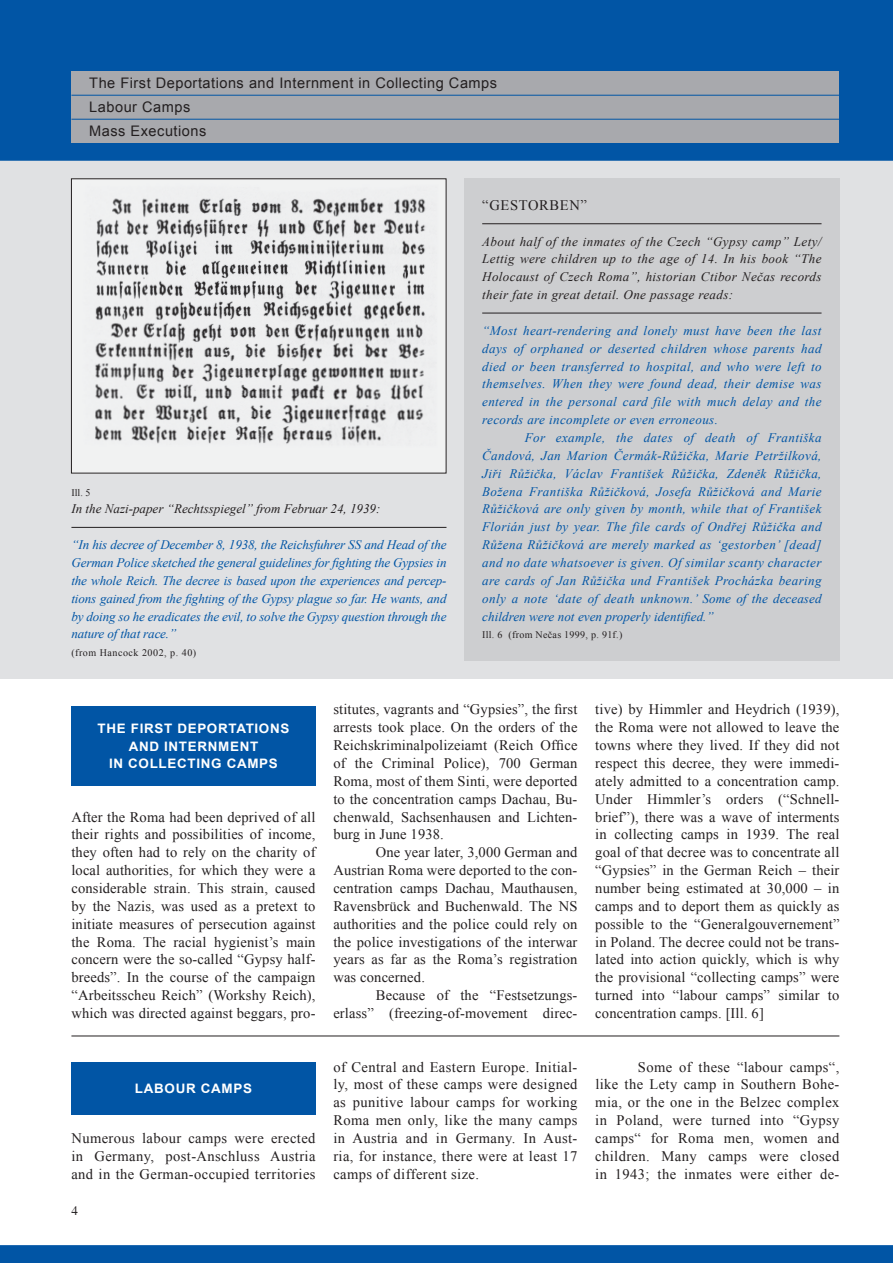
<style>
.page{position:relative;width:893px;height:1263px;background:#fff}
.page>*{position:absolute;margin:0;border:0;box-sizing:border-box;transform-origin:0 0}
.t1{font:14.55px/17.9px "Times New Roman";letter-spacing:.01em;color:#231f20;text-align:justify}
.t2{font:14.55px/24px "Arial";letter-spacing:.035em;color:#231f20}
.t3{font:14.55px "Times New Roman";letter-spacing:.045em;color:#231f20}
.t4{font:italic 13.05px/17.9px "Times New Roman";letter-spacing:.005em;color:#0155a5;text-align:justify}
.t5{font:italic 13.05px/17.9px "Times New Roman";color:#231f20;text-align:justify}
.t6{font:700 13.05px/17.5px "Arial";letter-spacing:.05em;color:#fff;text-align:center}
.t7{font:10.05px "Times New Roman";letter-spacing:.03em;color:#231f20}
</style>
<div class="page">
<div style="left:0;top:151px;width:893px;height:528px;background:#e0e1e3"></div>
<div style="left:0;top:0;width:893px;height:161px;background:#0155a5"></div>
<div style="left:0;top:1245px;width:893px;height:18px;background:#0155a5"></div>
<div style="left:71px;top:71px;width:768px;height:72px;background:#a8a9ad"></div>
<hr style="left:71px;top:95px;width:768px;height:1px;background:#0155a5">
<hr style="left:71px;top:119px;width:768px;height:1px;background:#0155a5">
<div style="left:71px;top:1062px;width:244px;height:52px;background:#0155a5"></div>
<hr style="left:71px;top:1036px;width:768px;height:1px;background:#231f20">
<div style="left:71px;top:706px;width:244px;height:80px;background:#0155a5"></div>
<img style="left:73px;top:181px;width:371px;height:290px">
<hr style="left:71px;top:527px;width:375px;height:1px;background:#231f20">
<div style="left:464px;top:179px;width:375px;height:482px;background:#cdced0"></div>
<hr style="left:482px;top:223px;width:339px;height:1px;background:#231f20">
<hr style="left:482px;top:313px;width:339px;height:1px;background:#231f20">
<p class="t2" style="left:89px;top:71px;width:409px">The First Deportations and I nternment in Collecting Camps<br>Labour Camps<br>Mass Executions</p>
<p class="t7" style="left:71px;top:485px;width:20px">Ill. 5</p>
<p class="t5" style="left:71px;top:500px;width:311px">In the Nazi-paper “Rechtsspiegel” from Februar 24, 1939:</p>
<p class="t4" style="left:71px;top:536px;width:377px">“In his decree of December 8, 1938, the Reichsfuhrer SS and Head of the German Police sketched the general guidelines for fighting the Gypsies in the whole Reich. The decree is based upon the experiences and percep&shy;tions gained from the fighting of the Gypsy plague so far. He wants, and by doing so he eradicates the evil, to solve the Gypsy question through the nature of that race.”</p>
<p class="t7" style="left:71px;top:646px;width:126px">(from Hancock 2002, p. 40)</p>
<p class="t3" style="left:482px;top:195px;width:106px">“Gestorben”</p>
<p class="t5" style="left:482px;top:232px;width:341px">About half of the inmates of the Czech “Gypsy camp” Lety/ Lettig were children up to the age of 14. In his book “The Holocaust of Czech Roma”, historian Ctibor Nečas records their fate in great detail. One passage reads:</p>
<p class="t4" style="left:482px;top:321px;width:341px">“Most heart-rendering and lonely must have been the last days of orphaned or deserted children whose parents had died or been transferred to hospital, and who were left to themselves. When they were found dead, their demise was entered in the personal card file with much delay and the records are incomplete or even erroneous.</p>
<p class="t4" style="left:482px;top:428px;width:341px;text-indent:43px">For example, the dates of death of Františka Čandová, Jan Marion Čermák-Růžička, Marie Petržilková, Jiři Růžička, Václav František Růžička, Zdeněk Růžička, Božena Františka Růžičková, Josefa Růžičková and Marie Růžičková are only given by month, while that of František Florián just by year. The file cards of Ondřej Růžička and Růžena Růžičková are merely marked as ‘gestorben’ [dead] and no date whatsoever is given. Of similar scanty character are cards of Jan Růžička und František Procházka bearing only a note ‘date of death unknown.’ Some of the deceased children were not even properly identified.”</p>
<p class="t7" style="left:482px;top:628px;width:142px">Ill. 6 (from Nečas 1999, p. 91f.)</p>
<p class="t6" style="left:98px;top:720px;width:193px">TH E FIRST DEPORTATIONS<br>AND INTERNMENT<br>IN COLLECTING CAMPS</p>
<p class="t1" style="left:71px;top:807px;width:247px">After the Roma had been deprived of all their rights and possibilities of income, they often had to rely on the charity of local authorities, for which they were a considerable strain. This strain, caused by the Nazis, was used as a pretext to initiate measures of persecution against the Roma. The racial hygienist’s main concern were the so-called “Gypsy half&shy;breeds”. In the course of the campaign “Arbeitsscheu Reich” (Workshy Reich), which was directed against beggars, pro-</p>
<p class="t6" style="left:135px;top:1080px;width:119px">LABOUR CAMPS</p>
<p class="t1" style="left:71px;top:1129px;width:246px">Numerous labour camps were erected in Germany, post-Anschluss Austria and in the German-occupied territories</p>
<p class="t1" style="left:333px;top:700px;width:246px">stitutes, vagrants and “Gypsies”, the first arrests took place. On the orders of the Reichskriminalpolizeiamt (Reich Office of the Criminal Police), 700 German Roma, most of them Sinti, were deported to the concentration camps Dachau, Bu&shy;chenwald, Sachsenhausen and Lichten&shy;burg in June 1938.</p>
<p class="t1" style="left:333px;top:843px;width:246px;text-align:left;text-indent:43px">One year later, 3,000 German and Austrian Roma were deported to the con&shy;centration camps Dachau, Mauthausen, Ravensbrück and Buchenwald. The NS authorities and the police could rely on the police investigations of the interwar years as far as the Roma’s registration was concerned.</p>
<p class="t1" style="left:333px;top:986px;width:246px;text-align:right">Because of the “Festsetzungs&shy;erlass” (freezing-of-movement direc-</p>
<p class="t1" style="left:595px;top:700px;width:246px">tive) by Himmler and Heydrich (1939), the Roma were not allowed to leave the towns where they lived. If they did not respect this decree, they were immedi&shy;ately admitted to a concentration camp.<br>Under Himmler’s orders (“Schnell&shy;brief”), there was a wave of interments in collecting camps in 1939. The real goal of that decree was to concentrate all “Gypsies” in the German Reich – their number being estimated at 30,000 – in camps and to deport them as quickly as possible to the “Generalgouvernement” in Poland. The decree could not be trans&shy;lated into action quickly, which is why the provisional “collecting camps” were turned into “labour camps” similar to concentration camps. [Ill. 6]</p>
<p class="t1" style="left:333px;top:1057px;width:246px">of Central and Eastern Europe. Initial&shy;ly, most of these camps were designed as punitive labour camps for working Roma men only, like the many camps in Austria and in Germany. In Aust&shy;ria, for instance, there were at least 17 camps of different size.</p>
<p class="t1" style="left:595px;top:1057px;width:246px;text-indent:43px">Some of these “labour camps“, like the Lety camp in Southern Bohe&shy;mia, or the one in the Belzec complex in Poland, were turned into “Gypsy camps“ for Roma men, women and children. Many camps were closed in 1943; the inmates were either de-</p>
</div>
